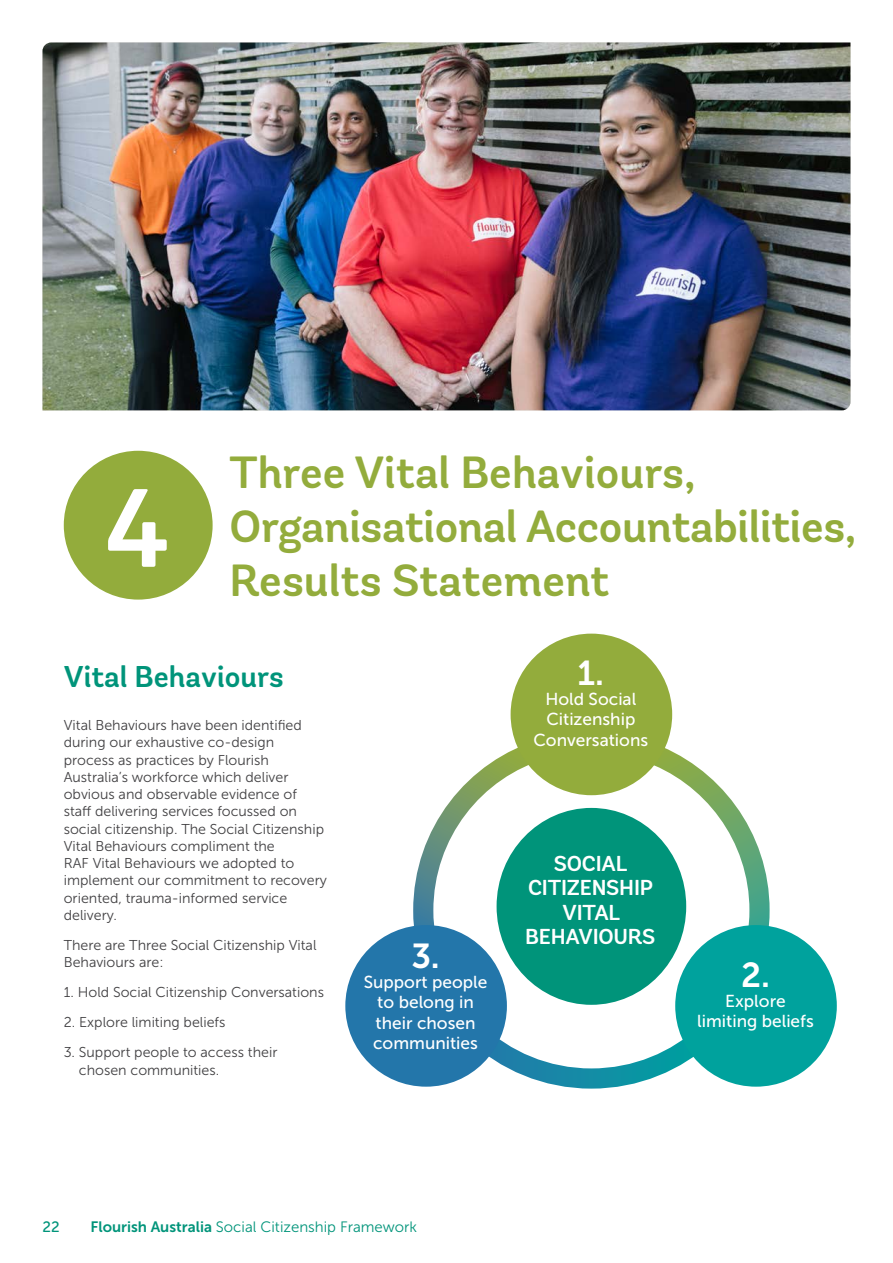
<style>
.page{position:relative;width:893px;height:1263px;background:#fff}
.page>*{position:absolute;margin:0;border:0;box-sizing:border-box;transform-origin:0 0}
.t1{font:600 111px "Andes Rounded";color:#fff}
.t2{font:600 45px/54px "Andes Rounded";letter-spacing:-.01em;color:#93ac3c}
.t3{font:34.5px "Museo Sans 700";color:#fff}
.t4{font:600 30px "Andes Rounded";color:#00947a}
.t5{font:600 21.6px/24.5px "Andes Rounded";letter-spacing:-.01em;color:#fff;text-align:center}
.t6{font:17.25px/20.2px "Museo Sans 500";color:#fff;text-align:center}
.t7{font:15px "Museo Sans 300";color:#00947a}
.t8{font:15px "Museo Sans 500";color:#00947a}
.t9{font:14.25px/17.2px "Museo Sans 300";color:#414042}
.s1{font-family:"Museo Sans 700"}
</style>
<div class="page">
<img style="left:43px;top:43px;width:807px;height:367px">
<div style="left:64px;top:451px;width:149px;height:149px;background:#93ac3c;border-radius:50%"></div>
<svg style="left:571px;top:723px;width:207px;height:216px"></svg>
<svg style="left:446px;top:939px;width:320px;height:150px"></svg>
<div style="left:497px;top:808px;width:189px;height:197px;background:#00947a;border-radius:50%"></div>
<div style="left:675px;top:925px;width:162px;height:162px;background:#00a29d;border-radius:50%"></div>
<svg style="left:405px;top:724px;width:164px;height:240px"></svg>
<div style="left:511px;top:634px;width:161px;height:161px;background:#93ac3c;border-radius:50%"></div>
<div style="left:345px;top:925px;width:162px;height:162px;background:#2376aa;border-radius:50%"></div>
<h1 class="t1" style="left:105px;top:460px;width:67px">4</h1>
<h2 class="t2" style="left:230px;top:447px;width:628px">Three Vital Behaviours,<br>Organisational Accountabilities,</h2>
<h2 class="t2" style="left:230px;top:555px;width:381px">Results Statement</h2>
<h3 class="t4" style="left:64px;top:658px;width:221px">Vital Behaviours</h3>
<p class="t9" style="left:64px;top:717px;width:265px">Vital Behaviours have been identified during our exhaustive co-design process as practices by Flourish Australia’s workforce which deliver obvious and observable evidence of staff delivering services focussed on social citizenship. The Social Citizenship Vital Behaviours compliment the<br>RAF Vital Behaviours we adopted to implement our commitment to recovery oriented, trauma-informed service delivery.</p>
<p class="t9" style="left:64px;top:936px;width:254px">There are Three Social Citizenship Vital<br>Behaviours are:</p>
<p class="t9" style="left:64px;top:984px;width:262px">1. Hold Social Citizenship Conversations</p>
<p class="t9" style="left:64px;top:1014px;width:163px">2. Explore limiting beliefs</p>
<p class="t9" style="left:79px;top:1044px;width:200px;text-indent:-15px">3. Support people to access their chosen communities.</p>
<h3 class="t3" style="left:411px;top:937px;width:30px">3.</h3>
<p class="t6" style="left:364px;top:972px;width:125px">Support people to belong in their chosen communities</p>
<h3 class="t3" style="left:578px;top:654px;width:28px">1.</h3>
<p class="t6" style="left:533px;top:689px;width:116px">Hold Social<br>Citizenship<br>Conversations</p>
<h3 class="t5" style="left:525px;top:851px;width:132px">SOCIAL<br>CITIZENSHIP<br>VITAL<br>BEHAVIOURS</h3>
<h3 class="t3" style="left:741px;top:955px;width:30px">2.</h3>
<p class="t6" style="left:697px;top:991px;width:118px">Explore limiting beliefs</p>
<p class="t8" style="left:43px;top:1218px;width:19px">22</p>
<p class="t7" style="left:91px;top:1218px;width:328px"><span class="s1">Flourish Australia</span> Social Citizenship Framework</p>
</div>
